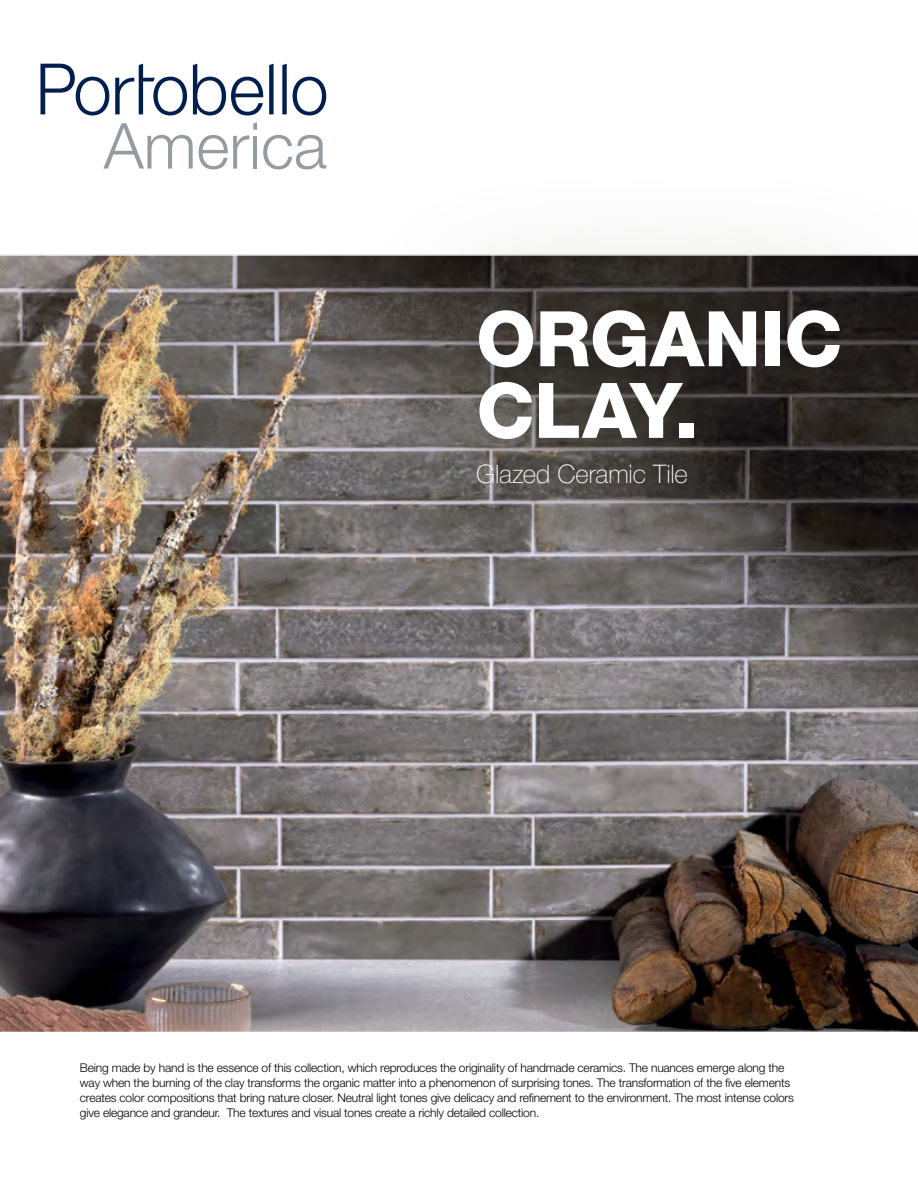
<style>
.page{position:relative;width:918px;height:1188px;background:#fff}
.page>*{position:absolute;margin:0;border:0;box-sizing:border-box;transform-origin:0 0}
.t1{font:800 76.8px/71.7px "Helvetica Neue LT Std";letter-spacing:-.005em;color:#fff}
.t2{font:100 25.65px "Helvetica Neue LT Std";letter-spacing:-.005em;color:#fff}
.t3{font:300 12px/15px "Helvetica Neue LT Std";letter-spacing:-.015em;color:#000}
</style>
<div class="page">
<img style="left:0;top:254px;width:918px;height:778px">
<svg style="left:40px;top:64px;width:69px;height:51px"></svg>
<svg style="left:293px;top:77px;width:33px;height:38px"></svg>
<svg style="left:193px;top:64px;width:81px;height:51px"></svg>
<svg style="left:282px;top:64px;width:5px;height:50px"></svg>
<svg style="left:115px;top:64px;width:72px;height:51px"></svg>
<svg style="left:263px;top:135px;width:63px;height:34px"></svg>
<svg style="left:199px;top:122px;width:58px;height:47px"></svg>
<svg style="left:103px;top:123px;width:90px;height:46px"></svg>
<div style="left:333px;top:164px;width:585px;height:468px;background:#7a7767;opacity:.3"></div>
<h1 class="t1" style="left:476px;top:303px;width:368px">ORGANIC<br>CLAY.</h1>
<h2 class="t2" style="left:476px;top:459px;width:213px">Glazed Ceramic Tile</h2>
<p class="t3" style="left:80px;top:1060px;width:716px">Being made by hand is the essence of this collection, which reproduces the originality of handmade ceramics. The nuances emerge along the way when the burning of the clay transforms the organic matter into a phenomenon of surprising tones. The transformation of the five elements creates color compositions that bring nature closer. Neutral light tones give delicacy and refinement to the environment. The most intense colors give elegance and grandeur. The textures and visual tones create a richly detailed collection.</p>
</div>
